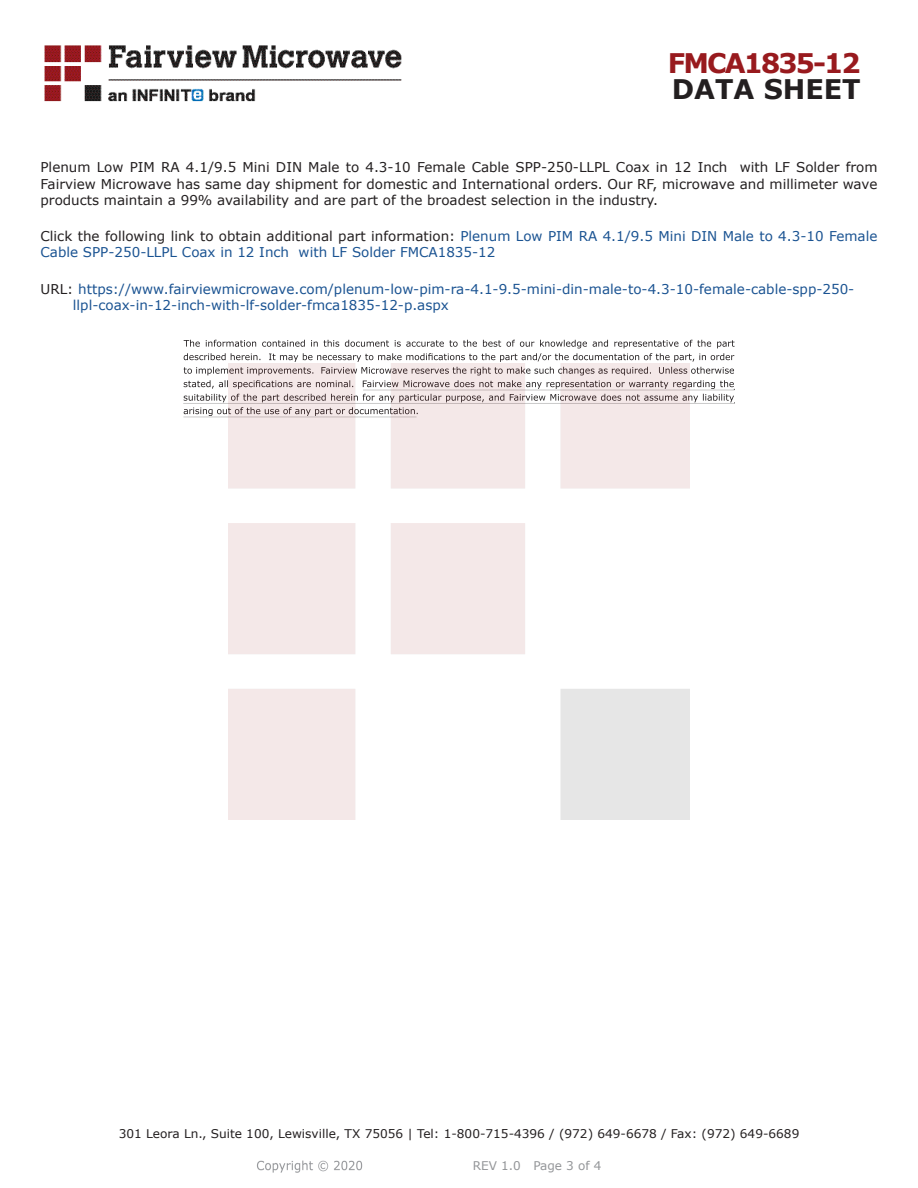
<style>
.page{position:relative;width:918px;height:1188px;background:#fff}
.page>*{position:absolute;margin:0;border:0;box-sizing:border-box;transform-origin:0 0}
.FM{font:700 27px "Verdana";letter-spacing:-.07em;color:#981a1e}
.t1{font:700 27px "Verdana";color:#231f20}
.Web_Description_Para{font:13.5px/16.2px "Verdana";color:#231f20;text-align:justify}
.URL_para{font:13.5px/16.2px "Verdana";color:#1a5392}
.Web_Description_Para-2{font:13.5px/16.2px "Verdana";color:#1a5392}
.t2{font:12px "Verdana";color:#231f20}
.REV_Info{font:12px "Verdana";color:#939598}
.s1{color:#231f20}
</style>
<div class="page">
<svg style="left:184px;top:340px;width:551px;height:76px"></svg>
<hr style="left:363px;top:390px;width:372px;height:1px;background:#231f20">
<hr style="left:183px;top:403px;width:551px;height:1px;background:#231f20">
<hr style="left:183px;top:417px;width:234px;height:1px;background:#231f20">
<img style="left:257px;top:1160px;width:106px;height:13px">
<img style="left:228px;top:364px;width:462px;height:456px">
<img style="left:44px;top:45px;width:358px;height:57px">
<p class="FM" style="left:668px;top:44px;width:194px">FMCA1835-12</p>
<p class="t1" style="left:672px;top:70px;width:191px">DATA SHEET</p>
<p class="Web_Description_Para" style="left:40px;top:159px;width:839px">Plenum Low PIM RA 4.1/9.5 Mini DIN Male to 4.3-10 Female Cable SPP-250-LLPL Coax in 12 Inch with LF Solder from Fairview Microwave has same day shipment for domestic and International orders. Our RF, microwave and millimeter wave products maintain a 99% availability and are part of the broadest selection in the industry.</p>
<p class="Web_Description_Para-2" style="left:40px;top:228px;width:839px"><span class="s1">Click the following link to obtain additional part information:</span> Plenum Low PIM RA 4.1/9.5 Mini DIN Male to 4.3-10 Female<br>Cable SPP-250-LLPL Coax in 12 Inch with LF Solder FMCA1835-12</p>
<p class="URL_para" style="left:73px;top:281px;width:783px;text-indent:-32px"><span class="s1">URL:</span> https://www.fairviewmicrowave.com/plenum-low-pim-ra-4.1-9.5-mini-din-male-to-4.3-10-female-cable-spp-250- llpl-coax-in-12-inch-with-lf-solder-fmca1835-12-p.aspx</p>
<p class="t2" style="left:119px;top:1125px;width:682px">301 Leora Ln., Suite 100, Lewisville, TX 75056 | Tel: 1-800-715-4396 / (972) 649-6678 / Fax: (972) 649-6689</p>
<p class="REV_Info" style="left:473px;top:1157px;width:130px">REV 1.0 Page 3 of 4</p>
</div>
